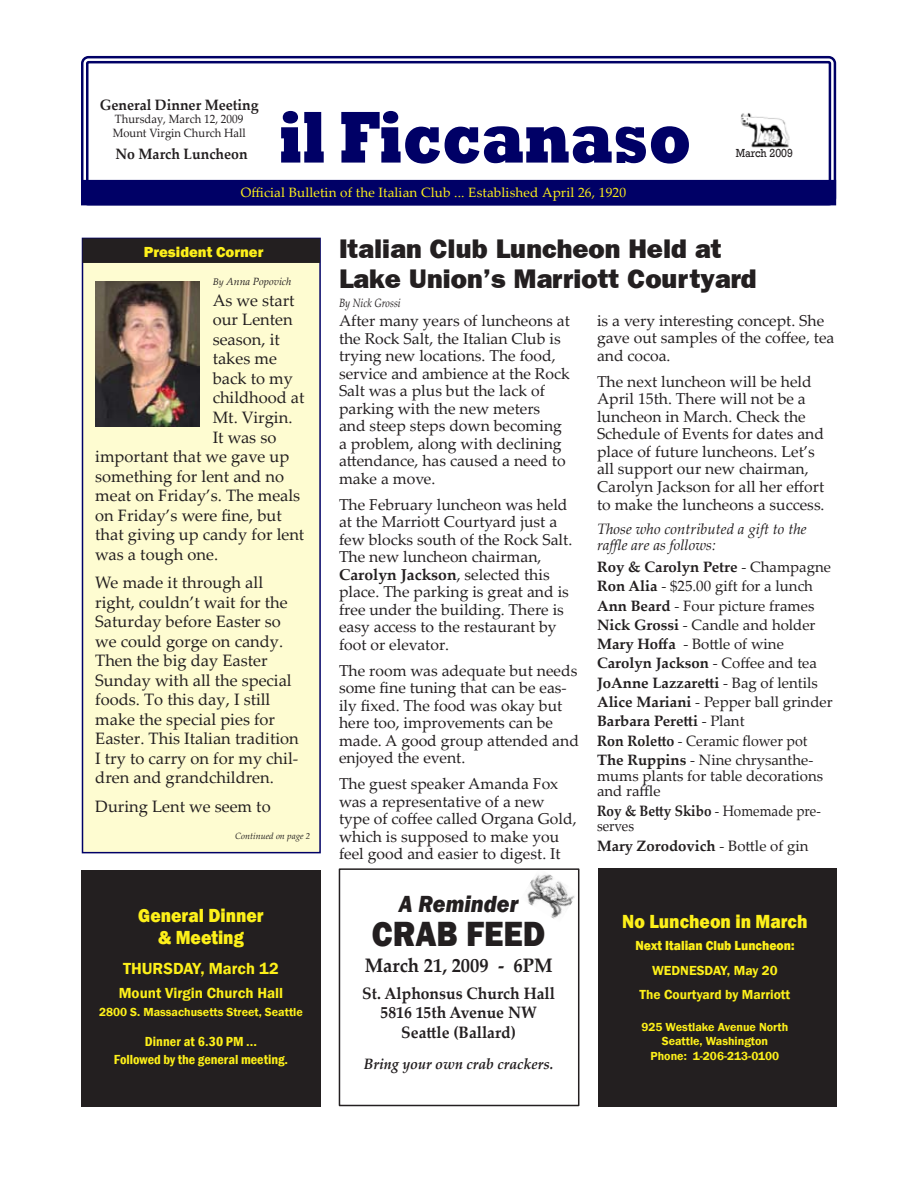
<style>
.page{position:relative;width:918px;height:1188px;background:#fff}
.page>*{position:absolute;margin:0;border:0;box-sizing:border-box;transform-origin:0 0}
.t1{font:800 74.55px "Rockwell";color:#006;scale:.77 1}
.t2{font:800 36px "Franklin Gothic";color:#231f20;scale:.92 1}
.t3{font:27px/30px "Frankfurt Gothic Heavy";color:#231f20}
.t4{font:italic 800 24px "Franklin Gothic";color:#231f20;scale:.92 1}
.t5{font:800 19.5px/21.8px "Franklin Gothic";color:#fdf01a;text-align:center;scale:.91 1}
.t6{font:700 19.5px "Palatino Linotype";color:#231f20;scale:.95 1}
.t7{font:16.5px/19.5px "Palatino Linotype";color:#231f20}
.t8{font:700 16.5px/19.5px "Palatino Linotype";color:#231f20;text-align:center;scale:.95 1}
.t9{font:600 16.5px "Franklin Gothic";color:#fdf01a}
.t10{font:15.75px/17.5px "Palatino Linotype";color:#231f20}
.t11{font:15px/19.2px "Palatino Linotype";color:#231f20}
.t12{font:italic 15px/15.8px "Palatino Linotype";color:#231f20}
.t13{font:700 15px "Palatino Linotype";color:#231f20;scale:.94 1}
.t14{font:15px/15.8px "Palatino Linotype";color:#231f20;scale:.9 1}
.t15{font:700 15px "Palatino Linotype";color:#231f20}
.t16{font:italic 700 15px "Palatino Linotype";color:#231f20;scale:.95 1}
.t17{font:600 15px "Franklin Gothic";color:#fdf01a}
.t18{font:800 15px "Franklin Gothic";color:#fdf01a}
.t19{font:13.5px "Palatino Linotype";letter-spacing:.01em;color:#fdf01a}
.t20{font:600 condensed 13.5px/18px "Franklin Gothic";color:#fdf01a;text-align:center;scale:1.04 1}
.t21{font:600 13.5px/24px "Franklin Gothic";color:#fdf01a;text-align:center}
.t22{font:800 13.5px "Franklin Gothic";color:#fdf01a;scale:.91 1}
.t23{font:600 12px/14.4px "Franklin Gothic";color:#fdf01a;text-align:center}
.t24{font:12px/13.5px "Palatino Linotype";color:#231f20;scale:.94 1}
.t25{font:italic 12px "Palatino Linotype";color:#231f20;scale:.84 1}
.t26{font:12px "Rockwell";color:#231f20;scale:.9 1}
.t27{font:italic 10.5px "Palatino Linotype";color:#231f20}
.t28{font:italic 9px "Palatino Linotype";color:#231f20}
.s1{font-size:9.6px}
.s2{font-weight:700}
.s3{font-weight:400}
</style>
<div class="page">
<div style="left:598px;top:868px;width:239px;height:239px;background:#231f20"></div>
<div style="left:81px;top:56px;width:755px;height:149px;border:2px solid #006;border-radius:6px"></div>
<div style="left:86px;top:61px;width:745px;height:139px;border:2px solid #006"></div>
<img style="left:741px;top:113px;width:49px;height:35px">
<svg style="left:81px;top:175px;width:756px;height:31px;background:#2a2a7f"></svg>
<div style="left:82px;top:238px;width:239px;height:615px;background:#fefcd1;border:2px solid #006"></div>
<div style="left:81px;top:870px;width:240px;height:237px;background:#231f20"></div>
<svg style="left:81px;top:237px;width:240px;height:30px;background:#44403f"></svg>
<img style="left:527px;top:874px;width:48px;height:45px">
<div style="left:339px;top:868px;width:240px;height:238px;border:2px solid #231f20"></div>
<img style="left:95px;top:282px;width:104px;height:145px">
<p class="t13" style="left:100px;top:94px;width:171px">General Dinner Meeting</p>
<p class="t24" style="left:113px;top:112px;width:143px">Thursday, March 12, 2009<br>Mount Virgin Church Hall</p>
<p class="t13" style="left:115px;top:143px;width:142px">No March Luncheon</p>
<h1 class="t1" style="left:279px;top:95px;width:537px">il Ficcanaso</h1>
<p class="t19" style="left:241px;top:183px;width:387px">Official Bulletin of the Italian Club ... Established April 26, 1920</p>
<p class="t26" style="left:736px;top:147px;width:65px">March 2009</p>
<p class="t18" style="left:144px;top:243px;width:121px">President Corner</p>
<p class="t27" style="left:213px;top:274px;width:80px"><span class="s1">By</span> Anna Popovich</p>
<p class="t7" style="left:213px;top:290px;width:83px">As we start</p>
<p class="t7" style="left:213px;top:309px;width:82px">our Lenten</p>
<p class="t7" style="left:213px;top:329px;width:69px">season, it</p>
<p class="t7" style="left:213px;top:348px;width:66px">takes me</p>
<p class="t7" style="left:213px;top:368px;width:82px">back to my</p>
<p class="t7" style="left:213px;top:387px;width:93px">childhood at</p>
<p class="t7" style="left:213px;top:407px;width:81px">Mt. Virgin.</p>
<p class="t7" style="left:213px;top:426px;width:65px">It was so</p>
<p class="t7" style="left:95px;top:446px;width:196px">important that we gave up</p>
<p class="t7" style="left:95px;top:466px;width:190px">something for lent and no</p>
<p class="t7" style="left:95px;top:485px;width:207px">meat on Friday’s. The meals</p>
<p class="t7" style="left:95px;top:505px;width:188px">on Friday’s were fine, but</p>
<p class="t7" style="left:95px;top:524px;width:211px">that giving up candy for lent</p>
<p class="t7" style="left:95px;top:544px;width:124px">was a tough one.</p>
<p class="t7" style="left:95px;top:572px;width:205px">We made it through all right, couldn’t wait for the<br>Saturday before Easter so we could gorge on candy.<br>Then the big day Easter<br>Sunday with all the special foods. To this day, I still make the special pies for<br>Easter. This Italian tradition<br>I try to carry on for my chil&shy;dren and grandchildren.</p>
<p class="t7" style="left:95px;top:796px;width:177px">During Lent we seem to</p>
<p class="t28" style="left:235px;top:830px;width:77px">Continued on page 2</p>
<p class="t5" style="left:138px;top:904px;width:139px">General Dinner &amp; Meeting</p>
<p class="t9" style="left:123px;top:959px;width:157px">Thursday, March 12</p>
<p class="t17" style="left:119px;top:984px;width:166px">Mount Virgin Church Hall</p>
<p class="t23" style="left:99px;top:1005px;width:205px">2800 S. Massachusetts Street, Seattle</p>
<p class="t20" style="left:114px;top:1033px;width:169px">Dinner at 6.30 PM ...<br>Followed by the general meeting.</p>
<h3 class="t3" style="left:339px;top:235px;width:419px">Italian Club Luncheon Held at<br>Lake Union’s Marriott Courtyard</h3>
<p class="t25" style="left:339px;top:295px;width:75px">By Nick Grossi</p>
<p class="t10" style="left:339px;top:311px;width:232px">After many years of luncheons at the Rock Salt, the Italian Club is trying new locations. The food, service and ambience at the Rock<br>Salt was a plus but the lack of parking with the new meters and steep steps down becoming a problem, along with declining attendance, has caused a need to make a move.</p>
<p class="t10" style="left:339px;top:495px;width:235px">The February luncheon was held at the Marriott Courtyard just a few blocks south of the Rock Salt.<br>The new luncheon chairman,<br><span class="s2">Carolyn Jackson</span>, selected this place. The parking is great and is free under the building. There is easy access to the restaurant by foot or elevator.</p>
<p class="t10" style="left:339px;top:661px;width:241px">The room was adequate but needs some fine tuning that can be eas&shy;ily fixed. The food was okay but here too, improvements can be made. A good group attended and enjoyed the event.</p>
<p class="t10" style="left:339px;top:774px;width:239px">The guest speaker Amanda Fox was a representative of a new type of coffee called Organa Gold, which is supposed to make you feel good and easier to digest. It</p>
<h3 class="t4" style="left:399px;top:888px;width:131px">A Reminder</h3>
<h2 class="t2" style="left:372px;top:911px;width:190px">CRAB FEED</h2>
<p class="t6" style="left:365px;top:952px;width:199px">March 21, 2009 - 6PM</p>
<p class="t8" style="left:362px;top:983px;width:204px">St. Alphonsus Church Hall<br>5816 15th Avenue NW<br>Seattle (Ballard)</p>
<p class="t16" style="left:364px;top:1053px;width:201px">Bring your own crab crackers.</p>
<p class="t10" style="left:597px;top:311px;width:239px">is a very interesting concept. She gave out samples of the coffee, tea and cocoa.</p>
<p class="t10" style="left:597px;top:372px;width:229px">The next luncheon will be held<br>April 15th. There will not be a luncheon in March. Check the<br>Schedule of Events for dates and place of future luncheons. Let’s all support our new chairman,<br>Carolyn Jackson for all her effort to make the luncheons a success.</p>
<p class="t12" style="left:597px;top:520px;width:211px">Those who contributed a gift to the raffle are as follows:</p>
<p class="t11" style="left:597px;top:557px;width:237px"><span class="s2">Roy &amp; Carolyn Petre</span> - Champagne<br><span class="s2">Ron Alia</span> - $25.00 gift for a lunch<br><span class="s2">Ann Beard</span> - Four picture frames<br><span class="s2">Nick Grossi</span> - Candle and holder<br><span class="s2">Mary Hoffa</span> - Bottle of wine<br><span class="s2">Carolyn Jackson</span> - Coffee and tea<br><span class="s2">JoAnne Lazzaretti</span> - Bag of lentils<br><span class="s2">Alice Mariani</span> - Pepper ball grinder<br><span class="s2">Barbara Peretti</span> - Plant<br><span class="s2">Ron Roletto</span> - Ceramic flower pot<br><span class="s2">The Ruppins</span> - Nine chrysanthe-</p>
<p class="t11" style="left:597px;top:767px;width:228px;line-height:15.8px">mums plants for table decorations and raffle</p>
<p class="t14" style="left:597px;top:802px;width:250px"><span class="s2">Roy &amp; Betty Skibo</span> - Homemade pre&shy;serves</p>
<p class="t15" style="left:597px;top:836px;width:213px">Mary Zorodovich <span class="s3">- Bottle of gin</span></p>
<p class="t5" style="left:622px;top:911px;width:205px">No Luncheon in March</p>
<p class="t22" style="left:635px;top:937px;width:176px">Next Italian Club Luncheon:</p>
<p class="t21" style="left:639px;top:958px;width:152px">Wednesday, May 20<br>The Courtyard by Marriott</p>
<p class="t23" style="left:642px;top:1020px;width:148px">925 Westlake Avenue North<br>Seattle, Washington<br>Phone: 1-206-213-0100</p>
</div>
